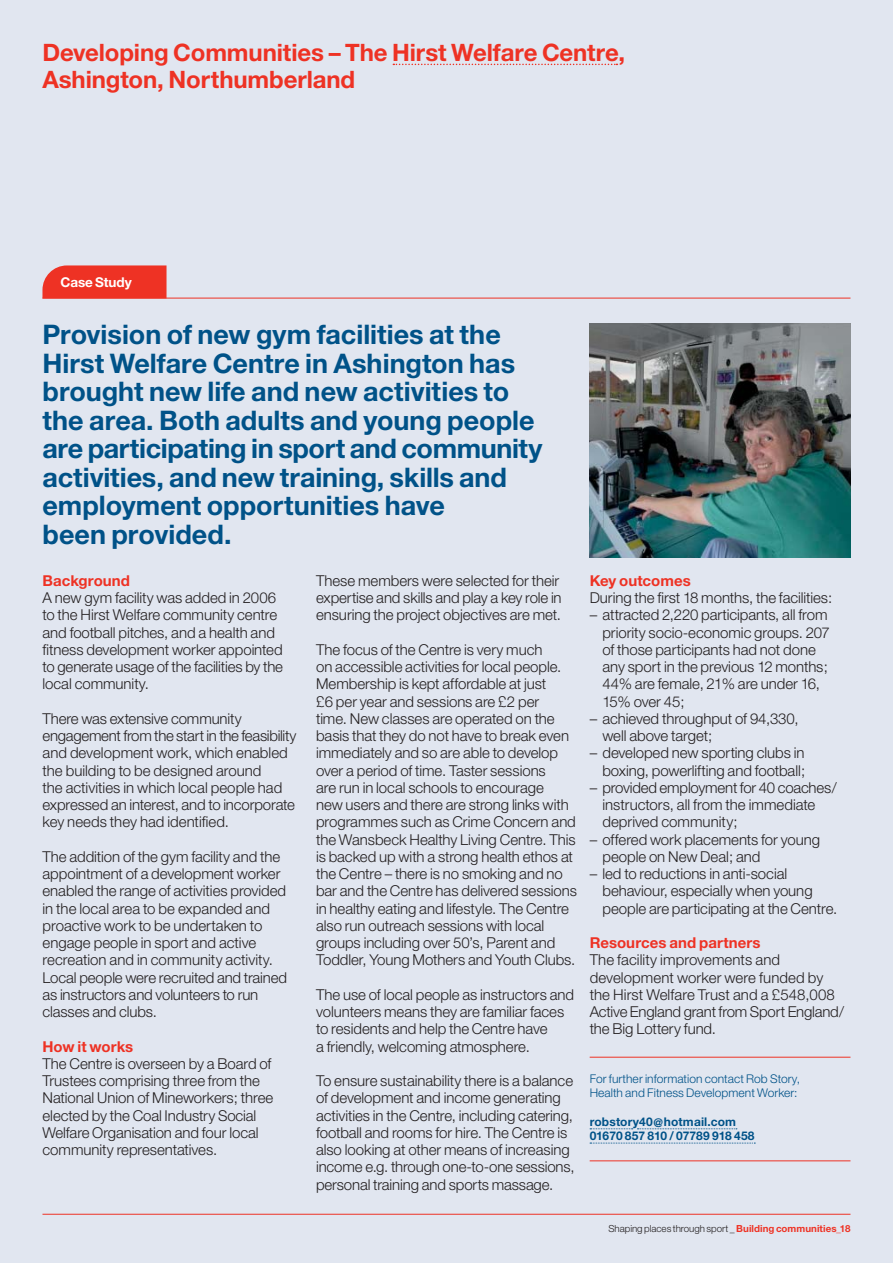
<style>
.page{position:relative;width:893px;height:1263px;background:#e1e6f0}
.page>*{position:absolute;margin:0;border:0;box-sizing:border-box;transform-origin:0 0}
.t1{font:700 27px/28.5px "Helvetica Neue";color:#005288}
.t2{font:700 24px/26.2px "Helvetica Neue";letter-spacing:-.005em;color:#ee3224}
.t3{font:300 15px/17.2px "Helvetica Neue";letter-spacing:-.005em;color:#231f20}
.t4{font:700 15px "Helvetica Neue";letter-spacing:.005em;color:#ee3224}
.t5{font:700 13.5px "Helvetica Neue";letter-spacing:-.005em;color:#fff}
.t6{font:300 12px/14.2px "Helvetica Neue";letter-spacing:.005em;color:#005288}
.t7{font:700 12px/14.2px "Helvetica Neue";letter-spacing:.01em;color:#005288}
.t8{font:300 9.75px "Helvetica Neue";letter-spacing:-.005em;color:#231f20}
.s1{font-weight:700;color:#ee3224}
.s2{color:#ee3224}
</style>
<div class="page">
<hr style="left:590px;top:1057px;width:260px;height:1px;background:#ee3224">
<hr style="left:590px;top:1160px;width:260px;height:1px;background:#ee3224">
<svg style="left:590px;top:1143px;width:165px;height:1px"></svg>
<img style="left:590px;top:323px;width:260px;height:234px">
<hr style="left:42px;top:1214px;width:808px;height:1px;background:#ee3224">
<hr style="left:42px;top:298px;width:808px;height:1px;background:#ee3224">
<div style="left:42px;top:265px;width:124px;height:33px;background:#ee3224"></div>
<svg style="left:590px;top:1128px;width:147px;height:1px"></svg>
<svg style="left:393px;top:64px;width:224px;height:1px"></svg>
<h2 class="t2" style="left:42px;top:42px;width:584px">Developing Communities – The Hirst Welfare Centre,<br>Ashington, Northumberland</h2>
<p class="t5" style="left:61px;top:277px;width:73px">Case Study</p>
<p class="t1" style="left:42px;top:323px;width:501px">Provision of new gym facilities at the Hirst Welfare Centre in Ashington has brought new life and new activities to the area. Both adults and young people are participating in sport and community activities, and new training, skills and employment opportunities have<br>been provided.</p>
<p class="t3" style="left:316px;top:573px;width:247px">These members were selected for their expertise and skills and play a key role in ensuring the project objectives are met.</p>
<p class="t3" style="left:316px;top:642px;width:262px">The focus of the Centre is very much<br>on accessible activities for local people.<br>Membership is kept affordable at just<br>£6 per year and sessions are £2 per<br>time. New classes are operated on the basis that they do not have to break even immediately and so are able to develop over a period of time. Taster sessions<br>are run in local schools to encourage<br>new users and there are strong links with programmes such as Crime Concern and the Wansbeck Healthy Living Centre. This is backed up with a strong health ethos at the Centre – there is no smoking and no bar and the Centre has delivered sessions in healthy eating and lifestyle. The Centre also run outreach sessions with local groups including over 50’s, Parent and Toddler, Young Mothers and Youth Clubs.</p>
<p class="t3" style="left:316px;top:987px;width:260px">The use of local people as instructors and volunteers means they are familiar faces to residents and help the Centre have<br>a friendly, welcoming atmosphere.</p>
<p class="t3" style="left:316px;top:1074px;width:260px">To ensure sustainability there is a balance of development and income generating activities in the Centre, including catering, football and rooms for hire. The Centre is also looking at other means of increasing income e.g. through one-to-one sessions, personal training and sports massage.</p>
<p class="t4" style="left:42px;top:575px;width:89px">Background</p>
<p class="t3" style="left:42px;top:591px;width:242px">A new gym facility was added in 2006 to the Hirst Welfare community centre and football pitches, and a health and fitness development worker appointed to generate usage of the facilities by the local community.</p>
<p class="t3" style="left:42px;top:711px;width:255px">There was extensive community engagement from the start in the feasibility and development work, which enabled the building to be designed around<br>the activities in which local people had expressed an interest, and to incorporate key needs they had identified.</p>
<p class="t3" style="left:42px;top:849px;width:246px">The addition of the gym facility and the appointment of a development worker enabled the range of activities provided in the local area to be expanded and proactive work to be undertaken to engage people in sport and active recreation and in community activity.<br>Local people were recruited and trained as instructors and volunteers to run classes and clubs.</p>
<p class="t4" style="left:42px;top:1041px;width:92px">How it works</p>
<p class="t3" style="left:42px;top:1056px;width:232px">The Centre is overseen by a Board of Trustees comprising three from the National Union of Mineworkers; three elected by the Coal Industry Social Welfare Organisation and four local community representatives.</p>
<p class="t4" style="left:590px;top:575px;width:103px">Key outcomes</p>
<p class="t3" style="left:590px;top:591px;width:244px">During the first 18 months, the facilities:</p>
<p class="t3" style="left:602px;top:608px;width:229px;text-indent:-13px">– attracted 2,220 participants, all from priority socio-economic groups. 207 of those participants had not done any sport in the previous 12 months;<br>44% are female, 21% are under 16,<br>15% over 45;</p>
<p class="t3" style="left:602px;top:711px;width:198px;text-indent:-13px">– achieved throughput of 94,330, well above target;</p>
<p class="t3" style="left:590px;top:746px;width:217px;text-align:right">– developed new sporting clubs in boxing, powerlifting and football;</p>
<p class="t3" style="left:602px;top:780px;width:236px;text-indent:-13px">– provided employment for 40 coaches/ instructors, all from the immediate deprived community;</p>
<p class="t3" style="left:602px;top:832px;width:219px;text-indent:-13px">– offered work placements for young people on New Deal; and</p>
<p class="t3" style="left:602px;top:867px;width:236px;text-indent:-13px">– led to reductions in anti-social behaviour, especially when young people are participating at the Centre.</p>
<p class="t4" style="left:590px;top:937px;width:172px">Resources and partners</p>
<p class="t3" style="left:590px;top:953px;width:256px">The facility improvements and development worker were funded by the Hirst Welfare Trust and a £548,008<br>Active England grant from Sport England/ the Big Lottery fund.</p>
<p class="t6" style="left:590px;top:1073px;width:212px">For further information contact Rob Story,<br>Health and Fitness Development Worker:</p>
<p class="t7" style="left:590px;top:1116px;width:166px">robstory40@hotmail.com<br>01670 857 810 / 07789 918 458</p>
<p class="t8" style="left:608px;top:1225px;width:244px">Shaping places through sport _ <span class="s1">Building communities</span><span class="s2">_</span><span class="s1">18</span></p>
</div>
